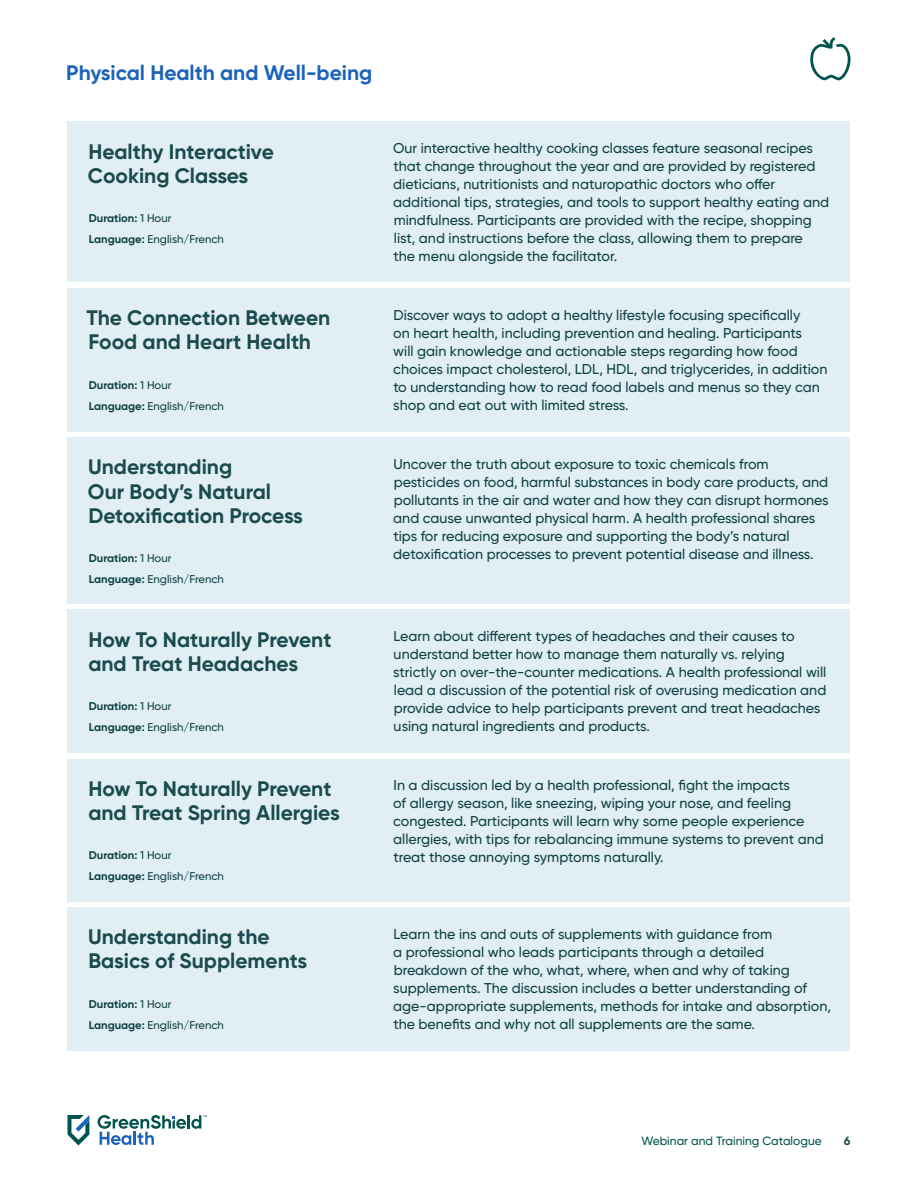
<style>
.page{position:relative;width:918px;height:1188px;background:#fff}
.page>*{position:absolute;margin:0;border:0;box-sizing:border-box;transform-origin:0 0}
.t1{font:700 21px/24px "Gilroy";color:#1a4b4e}
.t2{font:700 21px "Gilroy";color:#1c64b9}
.t3{font:500 14.25px/18px "Gilroy";color:#0d4144}
.t4{font:500 12px "Gilroy";color:#00544e}
.t5{font:700 12px "Gilroy";color:#1a4b4e}
.t6{font:500 11.25px/21px "Gilroy";color:#0d4144}
.s1{font-weight:700}
</style>
<div class="page">
<svg style="left:68px;top:1115px;width:21px;height:30px"></svg>
<svg style="left:98px;top:1115px;width:109px;height:30px"></svg>
<div style="left:68px;top:122px;width:782px;height:160px;background:#e1eef3"></div>
<div style="left:68px;top:288px;width:782px;height:143px;background:#e1eef3"></div>
<div style="left:68px;top:437px;width:782px;height:167px;background:#e1eef3"></div>
<div style="left:68px;top:610px;width:782px;height:143px;background:#e1eef3"></div>
<div style="left:68px;top:759px;width:782px;height:142px;background:#e1eef3"></div>
<div style="left:68px;top:907px;width:782px;height:143px;background:#e1eef3"></div>
<svg style="left:810px;top:37px;width:40px;height:44px"></svg>
<h1 class="t2" style="left:66px;top:60px;width:308px">Physical Health and Well-being</h1>
<h1 class="t1" style="left:88px;top:139px;width:187px">Healthy Interactive<br>Cooking Classes</h1>
<p class="t6" style="left:89px;top:208px;width:137px"><span class="s1">Duration:</span> 1 Hour<br><span class="s1">Language:</span> English/French</p>
<h1 class="t1" style="left:86px;top:306px;width:246px">The Connection Between<br>Food and Heart Health</h1>
<p class="t6" style="left:89px;top:374px;width:137px"><span class="s1">Duration:</span> 1 Hour<br><span class="s1">Language:</span> English/French</p>
<h1 class="t1" style="left:88px;top:455px;width:217px">Understanding<br>Our Body’s Natural<br>Detoxification Process</h1>
<p class="t6" style="left:89px;top:548px;width:137px"><span class="s1">Duration:</span> 1 Hour<br><span class="s1">Language:</span> English/French</p>
<h1 class="t1" style="left:88px;top:627px;width:245px">How To Naturally Prevent and Treat Headaches</h1>
<p class="t6" style="left:89px;top:696px;width:137px"><span class="s1">Duration:</span> 1 Hour<br><span class="s1">Language:</span> English/French</p>
<h1 class="t1" style="left:88px;top:776px;width:253px">How To Naturally Prevent and Treat Spring Allergies</h1>
<p class="t6" style="left:89px;top:845px;width:137px"><span class="s1">Duration:</span> 1 Hour<br><span class="s1">Language:</span> English/French</p>
<h1 class="t1" style="left:88px;top:925px;width:221px">Understanding the<br>Basics of Supplements</h1>
<p class="t6" style="left:89px;top:993px;width:137px"><span class="s1">Duration:</span> 1 Hour<br><span class="s1">Language:</span> English/French</p>
<p class="t3" style="left:393px;top:139px;width:438px">Our interactive healthy cooking classes feature seasonal recipes that change throughout the year and are provided by registered dieticians, nutritionists and naturopathic doctors who offer additional tips, strategies, and tools to support healthy eating and mindfulness. Participants are provided with the recipe, shopping list, and instructions before the class, allowing them to prepare<br>the menu alongside the facilitator.</p>
<p class="t3" style="left:393px;top:306px;width:436px">Discover ways to adopt a healthy lifestyle focusing specifically<br>on heart health, including prevention and healing. Participants<br>will gain knowledge and actionable steps regarding how food choices impact cholesterol, LDL, HDL, and triglycerides, in addition to understanding how to read food labels and menus so they can shop and eat out with limited stress.</p>
<p class="t3" style="left:393px;top:455px;width:437px">Uncover the truth about exposure to toxic chemicals from pesticides on food, harmful substances in body care products, and pollutants in the air and water and how they can disrupt hormones and cause unwanted physical harm. A health professional shares tips for reducing exposure and supporting the body’s natural detoxification processes to prevent potential disease and illness.</p>
<p class="t3" style="left:393px;top:627px;width:435px">Learn about different types of headaches and their causes to understand better how to manage them naturally vs. relying strictly on over-the-counter medications. A health professional will lead a discussion of the potential risk of overusing medication and provide advice to help participants prevent and treat headaches using natural ingredients and products.</p>
<p class="t3" style="left:393px;top:776px;width:432px">In a discussion led by a health professional, fight the impacts<br>of allergy season, like sneezing, wiping your nose, and feeling congested. Participants will learn why some people experience allergies, with tips for rebalancing immune systems to prevent and treat those annoying symptoms naturally.</p>
<p class="t3" style="left:393px;top:925px;width:439px">Learn the ins and outs of supplements with guidance from<br>a professional who leads participants through a detailed breakdown of the who, what, where, when and why of taking supplements. The discussion includes a better understanding of age-appropriate supplements, methods for intake and absorption, the benefits and why not all supplements are the same.</p>
<p class="t4" style="left:641px;top:1133px;width:182px">Webinar and Training Catalogue</p>
<p class="t5" style="left:844px;top:1133px;width:8px">6</p>
</div>
